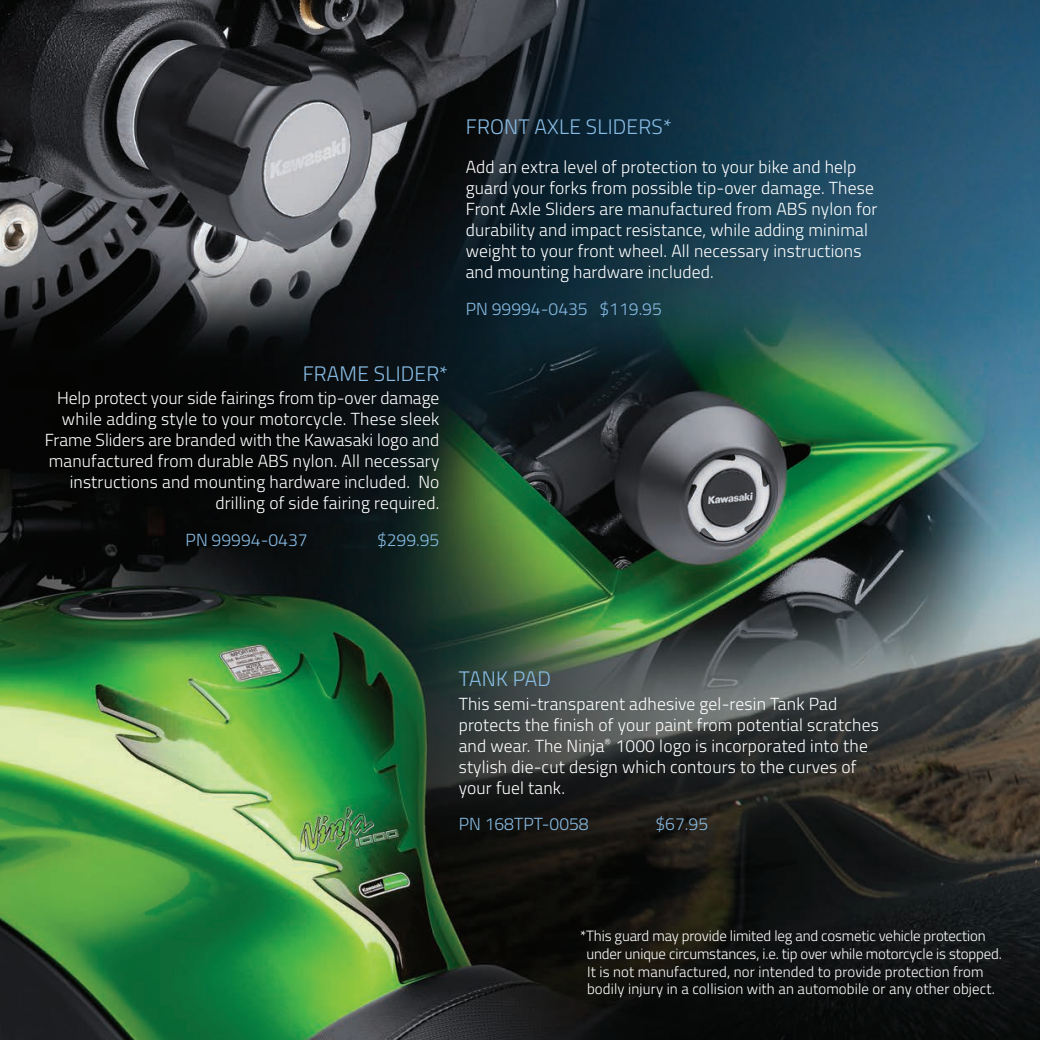
<style>
.page{position:relative;width:1040px;height:1040px;background:#fff}
.page>*{position:absolute;margin:0;border:0;box-sizing:border-box;transform-origin:0 0}
.t1{font:300 21px "Titillium Web";letter-spacing:.01em;color:#88bce5}
.t2{font:300 17.5px/21px "Titillium Web";letter-spacing:.01em;color:#fff}
.t3{font:300 17.5px "Titillium Web";color:#88bce5}
.t4{font:300 14.88px "Titillium Web";letter-spacing:-.01em;color:#fff}
.t5{font:300 14.88px "Titillium Web";letter-spacing:.01em;color:#fff}
</style>
<div class="page">
<img style="left:0;top:0;width:1040px;height:1040px">
<p class="t1" style="left:466px;top:111px;width:207px">FRONT AXLE SLIDERS*</p>
<p class="t2" style="left:466px;top:155px;width:413px">Add an extra level of protection to your bike and help guard your forks from possible tip-over damage. These Front Axle Sliders are manufactured from ABS nylon for durability and impact resistance, while adding minimal weight to your front wheel. All necessary instructions and mounting hardware included.</p>
<p class="t3" style="left:466px;top:296px;width:198px">PN 99994-0435 $119.95</p>
<p class="t1" style="left:303px;top:358px;width:147px">FRAME SLIDER*</p>
<p class="t2" style="left:45px;top:386px;width:396px;text-align:right">Help protect your side fairings from tip-over damage while adding style to your motorcycle. These sleek Frame Sliders are branded with the Kawasaki logo and manufactured from durable ABS nylon. All necessary instructions and mounting hardware included. No drilling of side fairing required.</p>
<p class="t3" style="left:186px;top:527px;width:123px">PN 99994-0437</p>
<p class="t3" style="left:377px;top:527px;width:64px">$299.95</p>
<p class="t1" style="left:459px;top:663px;width:94px">TANK PAD</p>
<p class="t2" style="left:458px;top:692px;width:421px">This semi-transparent adhesive gel-resin Tank Pad protects the finish of your paint from potential scratches and wear. The Ninja<sup>®</sup> 1000 logo is incorporated into the stylish die-cut design which contours to the curves of your fuel tank.</p>
<p class="t3" style="left:458px;top:811px;width:132px">PN 168TPT-0058</p>
<p class="t3" style="left:655px;top:811px;width:54px">$67.95</p>
<p class="t4" style="left:580px;top:924px;width:407px">*This guard may provide limited leg and cosmetic vehicle protection</p>
<p class="t4" style="left:586px;top:942px;width:417px">under unique circumstances, i.e. tip over while motorcycle is stopped.</p>
<p class="t5" style="left:587px;top:960px;width:398px">It is not manufactured, nor intended to provide protection from</p>
<p class="t5" style="left:587px;top:978px;width:409px">bodily injury in a collision with an automobile or any other object.</p>
</div>
